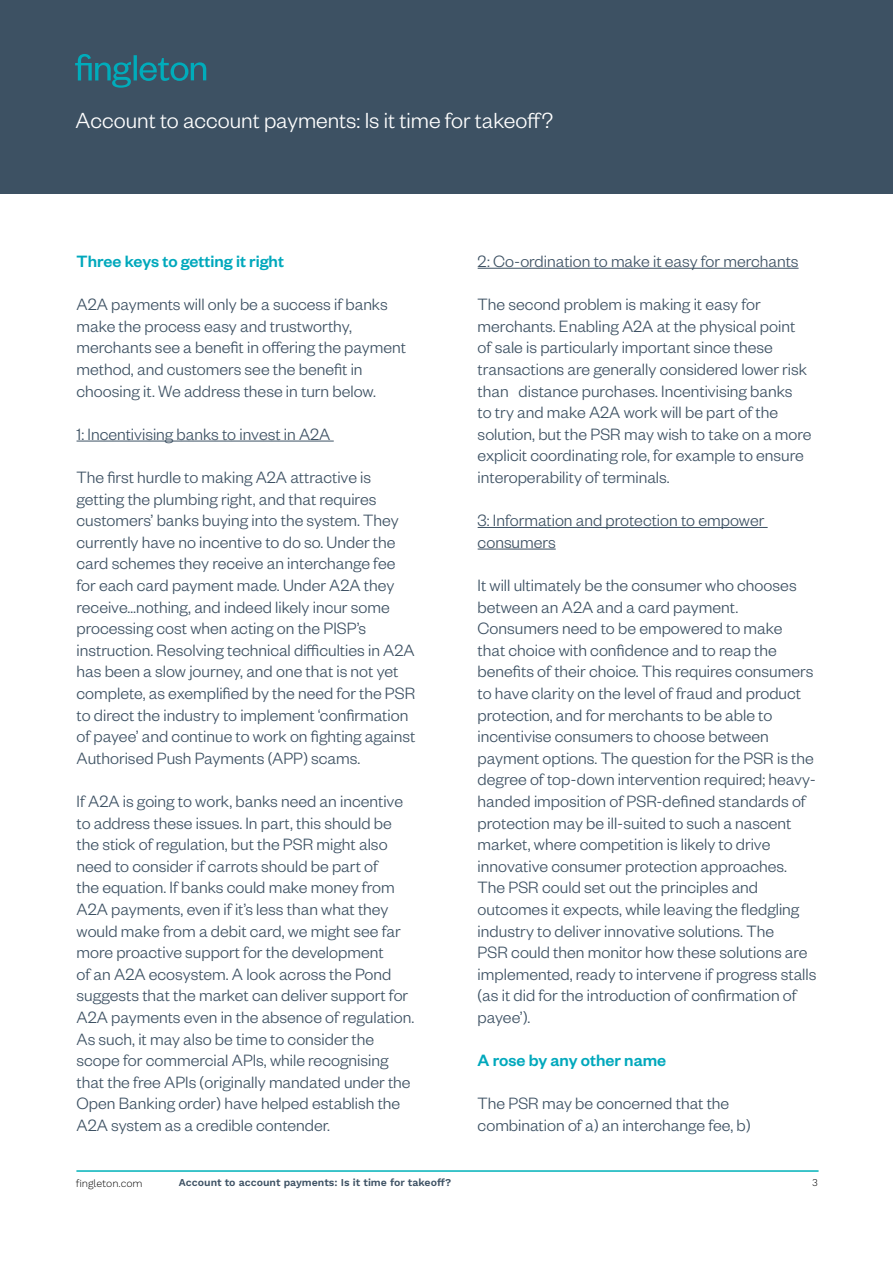
<style>
.page{position:relative;width:893px;height:1263px;background:#fff}
.page>*{position:absolute;margin:0;border:0;box-sizing:border-box;transform-origin:0 0}
.t1{font:300 24px "Founders Grotesk";color:#fff}
.t2{font:300 18px/21.6px "Founders Grotesk";color:#3d5163}
.t3{font:500 18px "Founders Grotesk";color:#00a8bc}
.t4{font:600 10.5px "Work Sans";color:#3d5163}
.t5{font:300 10.5px "Work Sans";color:#000}
</style>
<div class="page">
<hr style="left:76px;top:1170px;width:743px;height:2px;background:#00b2b9">
<div style="left:0;top:0;width:893px;height:194px;background:#3d5163"></div>
<svg style="left:75px;top:54px;width:56px;height:34px"></svg>
<hr style="left:134px;top:55px;width:3px;height:25px;background:#00acbb">
<svg style="left:140px;top:58px;width:66px;height:23px"></svg>
<hr style="left:77px;top:441px;width:257px;height:1px;background:#3d5163">
<hr style="left:478px;top:268px;width:321px;height:1px;background:#3d5163">
<hr style="left:478px;top:527px;width:290px;height:1px;background:#3d5163">
<hr style="left:478px;top:549px;width:78px;height:1px;background:#3d5163">
<h1 class="t1" style="left:76px;top:106px;width:479px">Account to account payments: Is it time for takeoff?</h1>
<p class="t3" style="left:77px;top:250px;width:209px">Three keys to getting it right</p>
<p class="t2" style="left:77px;top:293px;width:331px">A2A payments will only be a success if banks make the process easy and trustworthy, merchants see a benefit in offering the payment method, and customers see the benefit in choosing it. We address these in turn below.</p>
<p class="t2" style="left:77px;top:422px;width:255px">1: Incentivising banks to invest in A2A</p>
<p class="t2" style="left:77px;top:465px;width:340px">The first hurdle to making A2A attractive is getting the plumbing right, and that requires customers’ banks buying into the system. They currently have no incentive to do so. Under the card schemes they receive an interchange fee for each card payment made. Under A2A they receive…nothing, and indeed likely incur some processing cost when acting on the PISP’s instruction. Resolving technical difficulties in A2A has been a slow journey, and one that is not yet complete, as exemplified by the need for the PSR to direct the industry to implement ‘confirmation of payee’ and continue to work on fighting against Authorised Push Payments (APP) scams.</p>
<p class="t2" style="left:77px;top:789px;width:339px">If A2A is going to work, banks need an incentive to address these issues. In part, this should be the stick of regulation, but the PSR might also need to consider if carrots should be part of<br>the equation. If banks could make money from A2A payments, even if it’s less than what they would make from a debit card, we might see far more proactive support for the development<br>of an A2A ecosystem. A look across the Pond suggests that the market can deliver support for A2A payments even in the absence of regulation.<br>As such, it may also be time to consider the scope for commercial APIs, while recognising that the free APIs (originally mandated under the Open Banking order) have helped establish the A2A system as a credible contender.</p>
<p class="t2" style="left:478px;top:249px;width:322px">2: Co-ordination to make it easy for merchants</p>
<p class="t2" style="left:478px;top:293px;width:335px">The second problem is making it easy for merchants. Enabling A2A at the physical point of sale is particularly important since these transactions are generally considered lower risk than distance purchases. Incentivising banks<br>to try and make A2A work will be part of the solution, but the PSR may wish to take on a more explicit coordinating role, for example to ensure interoperability of terminals.</p>
<p class="t2" style="left:478px;top:509px;width:288px">3: Information and protection to empower consumers</p>
<p class="t2" style="left:478px;top:573px;width:340px">It will ultimately be the consumer who chooses between an A2A and a card payment.<br>Consumers need to be empowered to make<br>that choice with confidence and to reap the benefits of their choice. This requires consumers to have clarity on the level of fraud and product protection, and for merchants to be able to incentivise consumers to choose between payment options. The question for the PSR is the degree of top-down intervention required; heavy&shy;handed imposition of PSR-defined standards of protection may be ill-suited to such a nascent market, where competition is likely to drive innovative consumer protection approaches.<br>The PSR could set out the principles and outcomes it expects, while leaving the fledgling industry to deliver innovative solutions. The<br>PSR could then monitor how these solutions are implemented, ready to intervene if progress stalls (as it did for the introduction of confirmation of payee’).</p>
<p class="t3" style="left:478px;top:1049px;width:190px">A rose by any other name</p>
<p class="t2" style="left:478px;top:1092px;width:274px">The PSR may be concerned that the combination of a) an interchange fee, b)</p>
<p class="t5" style="left:76px;top:1177px;width:68px">fingleton.com</p>
<p class="t4" style="left:179px;top:1177px;width:274px">Account to account payments: Is it time for takeoff?</p>
<p class="t5" style="left:812px;top:1176px;width:7px">3</p>
</div>
